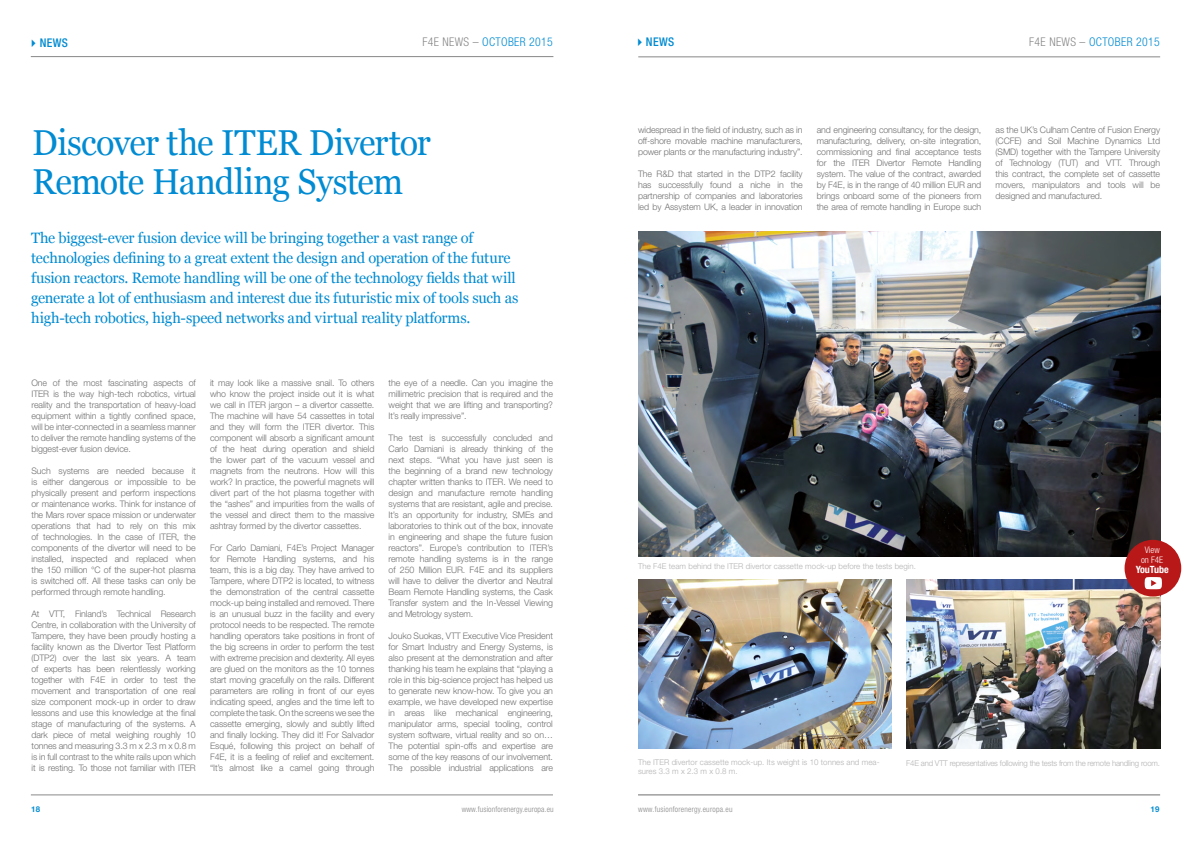
<style>
.page{position:relative;width:1191px;height:842px;background:#fff}
.page>*{position:absolute;margin:0;border:0;box-sizing:border-box;transform-origin:0 0}
.t1{font:36px/39px "Georgia";letter-spacing:-.025em;color:#008bd2;scale:.95 1}
.t2{font:15px/20px "Georgia";letter-spacing:-.015em;color:#008bd2}
.t3{font:300 condensed 12px "Helvetica Neue LT Std";letter-spacing:.03em;color:#008bd2}
.t4{font:500 condensed 12px "Helvetica Neue LT Std";letter-spacing:.03em;color:#008bd2}
.t5{font:700 condensed 10px "Helvetica Neue LT Std";color:#fff}
.t6{font:300 9px/11px "Helvetica Neue LT Std";letter-spacing:-.01em;color:#706f6f;text-align:justify}
.t7{font:300 condensed 9px/9.7px "Helvetica Neue LT Std";color:#fff;text-align:center}
.t8{font:300 8px/9px "Helvetica Neue LT Std";letter-spacing:.01em;color:#b3b2b2}
.t9{font:300 8px "Helvetica Neue LT Std";letter-spacing:-.02em;color:#b3b2b2}
.t10{font:300 condensed 8px "Helvetica Neue LT Std";letter-spacing:.025em;color:#878787}
.t11{font:700 8px "Helvetica Neue LT Std";color:#008bd2}
.s1{color:#878787}
</style>
<div class="page">
<hr style="left:31px;top:56px;width:522px;height:1px;background:#878787">
<hr style="left:638px;top:57px;width:522px;height:1px;background:#878787">
<hr style="left:638px;top:795px;width:522px;height:1px;background:#706f6f">
<hr style="left:31px;top:795px;width:522px;height:1px;background:#8a8989">
<img style="left:638px;top:231px;width:522px;height:325px">
<img style="left:638px;top:579px;width:254px;height:170px">
<img style="left:906px;top:579px;width:254px;height:170px">
<div style="left:1124px;top:540px;width:57px;height:56px;background:#b91818;border-radius:50%"></div>
<svg style="left:1144px;top:577px;width:18px;height:12px"></svg>
<h3 class="t4" style="left:28px;top:35px;width:42px">✔NEWS</h3>
<h3 class="t4" style="left:634px;top:34px;width:42px">✔NEWS</h3>
<h3 class="t3" style="left:1029px;top:35px;width:132px"><span class="s1">F4E NEWS –</span> october 2015</h3>
<h3 class="t3" style="left:422px;top:35px;width:132px"><span class="s1">F4E NEWS –</span> october 2015</h3>
<h1 class="t1" style="left:32px;top:123px;width:421px">Discover the ITER Divertor<br>Remote Handling System</h1>
<p class="t2" style="left:31px;top:228px;width:489px">The biggest-ever fusion device will be bringing together a vast range of technologies defining to a great extent the design and operation of the future fusion reactors. Remote handling will be one of the technology fields that will generate a lot of enthusiasm and interest due its futuristic mix of tools such as high-tech robotics, high-speed networks and virtual reality platforms.</p>
<p class="t6" style="left:31px;top:377px;width:166px">One of the most fascinating aspects of ITER is the way high-tech robotics, virtual reality and the transportation of heavy-load equipment within a tightly confined space, will be inter-connected in a seamless manner to deliver the remote handling systems of the biggest-ever fusion device.</p>
<p class="t6" style="left:31px;top:465px;width:166px">Such systems are needed because it is either dangerous or impossible to be physically present and perform inspections or maintenance works. Think for instance of the Mars rover space mission or underwater operations that had to rely on this mix of technologies. In the case of ITER, the components of the divertor will need to be installed, inspected and replaced when the 150 million °C of the super-hot plasma is switched off. All these tasks can only be performed through remote handling.</p>
<p class="t6" style="left:31px;top:608px;width:166px">At VTT, Finland’s Technical Research Centre, in collaboration with the University of Tampere, they have been proudly hosting a facility known as the Divertor Test Platform (DTP2) over the last six years. A team of experts has been relentlessly working together with F4E in order to test the movement and transportation of one real size component mock-up in order to draw lessons and use this knowledge at the final stage of manufacturing of the systems. A dark piece of metal weighing roughly 10 tonnes and measuring 3.3 m x 2.3 m x 0.8 m is in full contrast to the white rails upon which it is resting. To those not familiar with ITER</p>
<p class="t6" style="left:210px;top:377px;width:166px">it may look like a massive snail. To others who know the project inside out it is what we call in ITER jargon – a divertor cassette.<br>The machine will have 54 cassettes in total and they will form the ITER divertor. This component will absorb a significant amount of the heat during operation and shield the lower part of the vacuum vessel and magnets from the neutrons. How will this work? In practice, the powerful magnets will divert part of the hot plasma together with the “ashes” and impurities from the walls of the vessel and direct them to the massive ashtray formed by the divertor cassettes.</p>
<p class="t6" style="left:210px;top:542px;width:166px">For Carlo Damiani, F4E’s Project Manager for Remote Handling systems, and his team, this is a big day. They have arrived to Tampere, where DTP2 is located, to witness the demonstration of the central cassette mock-up being installed and removed. There is an unusual buzz in the facility and every protocol needs to be respected. The remote handling operators take positions in front of the big screens in order to perform the test with extreme precision and dexterity. All eyes are glued on the monitors as the 10 tonnes start moving gracefully on the rails. Different parameters are rolling in front of our eyes indicating speed, angles and the time left to complete the task. On the screens we see the cassette emerging, slowly and subtly lifted and finally locking. They did it! For Salvador Esqué, following this project on behalf of F4E, it is a feeling of relief and excitement. “It’s almost like a camel going through</p>
<p class="t6" style="left:388px;top:377px;width:166px">the eye of a needle. Can you imagine the millimetric precision that is required and the weight that we are lifting and transporting?<br>It’s really impressive”.</p>
<p class="t6" style="left:388px;top:432px;width:166px">The test is successfully concluded and Carlo Damiani is already thinking of the next steps. “What you have just seen is the beginning of a brand new technology chapter written thanks to ITER. We need to design and manufacture remote handling systems that are resistant, agile and precise.<br>It’s an opportunity for industry, SMEs and laboratories to think out of the box, innovate in engineering and shape the future fusion reactors”. Europe’s contribution to ITER’s remote handling systems is in the range of 250 Million EUR. F4E and its suppliers will have to deliver the divertor and Neutral Beam Remote Handling systems, the Cask Transfer system and the In-Vessel Viewing and Metrology system.</p>
<p class="t6" style="left:388px;top:630px;width:166px">Jouko Suokas, VTT Executive Vice President for Smart Industry and Energy Systems, is also present at the demonstration and after thanking his team he explains that “playing a role in this big-science project has helped us to generate new know-how. To give you an example, we have developed new expertise in areas like mechanical engineering, manipulator arms, special tooling, control system software, virtual reality and so on… The potential spin-offs and expertise are some of the key reasons of our involvement.<br>The possible industrial applications are</p>
<p class="t6" style="left:638px;top:124px;width:166px">widespread in the field of industry, such as in off-shore movable machine manufacturers, power plants or the manufacturing industry”.</p>
<p class="t6" style="left:638px;top:168px;width:166px">The R&amp;D that started in the DTP2 facility has successfully found a niche in the partnership of companies and laboratories led by Assystem UK, a leader in innovation</p>
<p class="t6" style="left:816px;top:124px;width:166px">and engineering consultancy, for the design, manufacturing, delivery, on-site integration, commissioning and final acceptance tests for the ITER Divertor Remote Handling system. The value of the contract, awarded by F4E, is in the range of 40 million EUR and brings onboard some of the pioneers from the area of remote handling in Europe such</p>
<p class="t6" style="left:995px;top:124px;width:166px">as the UK’s Culham Centre of Fusion Energy (CCFE) and Soil Machine Dynamics Ltd (SMD) together with the Tampere University of Technology (TUT) and VTT. Through this contract, the complete set of cassette movers, manipulators and tools will be designed and manufactured.</p>
<p class="t8" style="left:638px;top:561px;width:279px">The F4E team behind the ITER divertor cassette mock-up before the tests begin.</p>
<p class="t7" style="left:1141px;top:545px;width:24px">View on F4E</p>
<p class="t5" style="left:1135px;top:563px;width:34px">YouTube</p>
<p class="t8" style="left:638px;top:757px;width:243px">The ITER divertor cassette mock-up. Its weight is 10 tonnes and mea&shy;sures 3.3 m x 2.3 m x 0.8 m.</p>
<p class="t9" style="left:906px;top:758px;width:255px">F4E and VTT representatives following the tests from the remote handling room.</p>
<p class="t11" style="left:31px;top:804px;width:10px">18</p>
<p class="t10" style="left:638px;top:805px;width:96px">www.fusionforenergy.europa.eu</p>
<p class="t11" style="left:1150px;top:804px;width:10px">19</p>
<p class="t10" style="left:462px;top:805px;width:94px">www.fusionforenergy.europa.eu</p>
</div>
